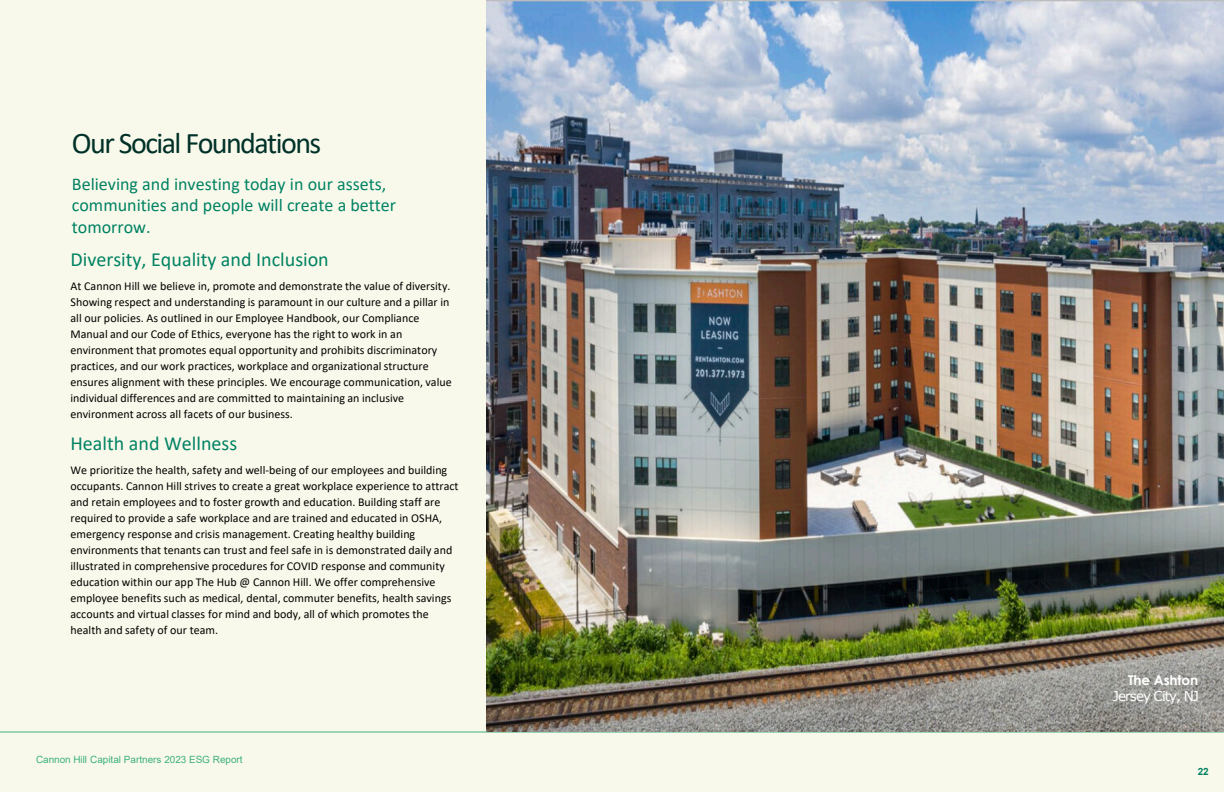
<style>
.page{position:relative;width:1224px;height:792px;background:#f9f9eb}
.page>*{position:absolute;margin:0;border:0;box-sizing:border-box;transform-origin:0 0}
.t1{font:30px "Calibri";letter-spacing:-.05em;color:#003129}
.t2{font:20px "Calibri";color:#008263}
.t3{font:18px/21.6px "Calibri";color:#008263}
.t4{font:13.6px "Verdana";letter-spacing:-.075em;color:#fff}
.t5{font:700 13.6px "Century Gothic";letter-spacing:-.005em;color:#fff}
.t6{font:12px/16px "Calibri";color:#000}
.t7{font:10px "Arial";color:#3db07d}
.t8{font:700 10px "Arial";color:#008263}
</style>
<div class="page">
<hr style="left:0;top:732px;width:1224px;height:1px;background:#3db07d">
<img style="left:486px;top:0;width:738px;height:731px">
<h2 class="t1" style="left:72px;top:123px;width:251px">Our Social Foundations</h2>
<p class="t3" style="left:72px;top:173px;width:326px">Believing and investing today in our assets, communities and people will create a better tomorrow.</p>
<p class="t2" style="left:70px;top:246px;width:260px">Diversity, Equality and Inclusion</p>
<p class="t6" style="left:70px;top:278px;width:383px">At Cannon Hill we believe in, promote and demonstrate the value of diversity.<br>Showing respect and understanding is paramount in our culture and a pillar in all our policies. As outlined in our Employee Handbook, our Compliance Manual and our Code of Ethics, everyone has the right to work in an environment that promotes equal opportunity and prohibits discriminatory practices, and our work practices, workplace and organizational structure ensures alignment with these principles. We encourage communication, value individual differences and are committed to maintaining an inclusive environment across all facets of our business.</p>
<p class="t2" style="left:70px;top:429px;width:168px">Health and Wellness</p>
<p class="t6" style="left:70px;top:462px;width:389px">We prioritize the health, safety and well-being of our employees and building occupants. Cannon Hill strives to create a great workplace experience to attract and retain employees and to foster growth and education. Building staff are required to provide a safe workplace and are trained and educated in OSHA, emergency response and crisis management. Creating healthy building environments that tenants can trust and feel safe in is demonstrated daily and illustrated in comprehensive procedures for COVID response and community education within our app The Hub @ Cannon Hill. We offer comprehensive employee benefits such as medical, dental, commuter benefits, health savings accounts and virtual classes for mind and body, all of which promotes the health and safety of our team.</p>
<p class="t7" style="left:36px;top:753px;width:208px">Cannon Hill Capital Partners 2023 ESG Report</p>
<p class="t5" style="left:1128px;top:670px;width:72px">The Ashton</p>
<p class="t4" style="left:1113px;top:687px;width:88px">Jersey City, NJ</p>
<p class="t8" style="left:1198px;top:765px;width:13px">22</p>
</div>
